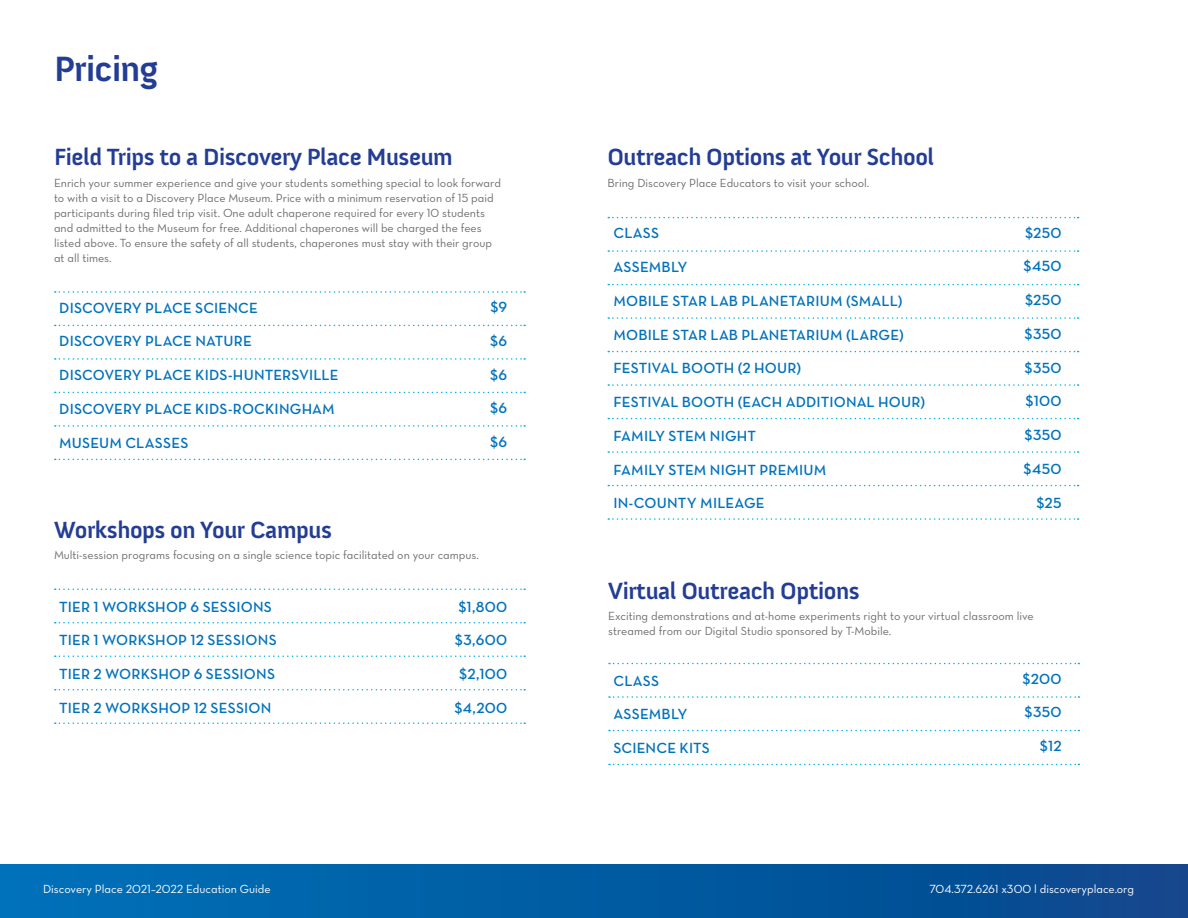
<style>
.page{position:relative;width:1188px;height:918px;background:#fff}
.page>*{position:absolute;margin:0;border:0;box-sizing:border-box;transform-origin:0 0}
.t1{font:700 36px "Anivers";letter-spacing:-.02em;color:#243d94}
.t2{font:700 24px "Anivers";letter-spacing:-.02em;color:#243d94}
.t3{font:15px "Neutra Text Demi Alt";letter-spacing:.01em;color:#0072bc}
.t4{font:12px/15px "Neutra Text Book Alt";color:#6d6e71}
.t5{font:12px "Neutra Text Book Alt";color:#fff}
</style>
<div class="page">
<div style="left:0;top:864px;width:1188px;height:54px;background:linear-gradient(to right,#0071b9,#09468c)"></div>
<svg style="left:609px;top:696px;width:470px;height:2px"></svg>
<svg style="left:609px;top:730px;width:470px;height:1px"></svg>
<svg style="left:609px;top:764px;width:470px;height:1px"></svg>
<svg style="left:609px;top:663px;width:470px;height:1px"></svg>
<svg style="left:608px;top:250px;width:471px;height:2px"></svg>
<svg style="left:608px;top:351px;width:471px;height:1px"></svg>
<svg style="left:608px;top:451px;width:471px;height:2px"></svg>
<svg style="left:608px;top:518px;width:471px;height:2px"></svg>
<svg style="left:608px;top:284px;width:471px;height:1px"></svg>
<svg style="left:608px;top:384px;width:471px;height:2px"></svg>
<svg style="left:608px;top:485px;width:471px;height:1px"></svg>
<svg style="left:608px;top:217px;width:471px;height:1px"></svg>
<svg style="left:608px;top:317px;width:471px;height:2px"></svg>
<svg style="left:608px;top:418px;width:471px;height:1px"></svg>
<svg style="left:55px;top:722px;width:470px;height:2px"></svg>
<svg style="left:55px;top:622px;width:470px;height:1px"></svg>
<svg style="left:55px;top:655px;width:470px;height:2px"></svg>
<svg style="left:55px;top:588px;width:470px;height:2px"></svg>
<svg style="left:55px;top:689px;width:470px;height:1px"></svg>
<svg style="left:55px;top:325px;width:470px;height:1px"></svg>
<svg style="left:55px;top:425px;width:470px;height:2px"></svg>
<svg style="left:55px;top:358px;width:470px;height:2px"></svg>
<svg style="left:55px;top:459px;width:470px;height:1px"></svg>
<svg style="left:55px;top:291px;width:470px;height:2px"></svg>
<svg style="left:55px;top:392px;width:470px;height:1px"></svg>
<h1 class="t1" style="left:54px;top:49px;width:106px">Pricing</h1>
<h2 class="t2" style="left:54px;top:144px;width:400px">Field Trips to a Discovery Place Museum</h2>
<p class="t4" style="left:54px;top:175px;width:449px">Enrich your summer experience and give your students something special to look forward to with a visit to a Discovery Place Museum. Price with a minimum reservation of 15 paid participants during filed trip visit. One adult chaperone required for every 10 students and admitted to the Museum for free. Additional chaperones will be charged the fees listed above. To ensure the safety of all students, chaperones must stay with their group at all times.</p>
<p class="t3" style="left:59px;top:298px;width:200px">DISCOVERY PLACE SCIENCE</p>
<p class="t3" style="left:59px;top:332px;width:194px">DISCOVERY PLACE NATURE</p>
<p class="t3" style="left:59px;top:366px;width:281px">DISCOVERY PLACE KIDS-HUNTERSVILLE</p>
<p class="t3" style="left:59px;top:400px;width:277px">DISCOVERY PLACE KIDS-ROCKINGHAM</p>
<p class="t3" style="left:59px;top:433px;width:131px">MUSEUM CLASSES</p>
<p class="t3" style="left:491px;top:298px;width:18px">$9</p>
<p class="t3" style="left:490px;top:332px;width:19px">$6</p>
<p class="t3" style="left:490px;top:365px;width:19px">$6</p>
<p class="t3" style="left:490px;top:399px;width:19px">$6</p>
<p class="t3" style="left:490px;top:433px;width:19px">$6</p>
<h2 class="t2" style="left:54px;top:517px;width:279px">Workshops on Your Campus</h2>
<p class="t4" style="left:54px;top:547px;width:426px">Multi-session programs focusing on a single science topic facilitated on your campus.</p>
<p class="t3" style="left:59px;top:597px;width:214px">TIER 1 WORKSHOP 6 SESSIONS</p>
<p class="t3" style="left:59px;top:631px;width:219px">TIER 1 WORKSHOP 12 SESSIONS</p>
<p class="t3" style="left:59px;top:665px;width:217px">TIER 2 WORKSHOP 6 SESSIONS</p>
<p class="t3" style="left:59px;top:699px;width:214px">TIER 2 WORKSHOP 12 SESSION</p>
<p class="t3" style="left:458px;top:597px;width:50px">$1,800</p>
<p class="t3" style="left:455px;top:631px;width:54px">$3,600</p>
<p class="t3" style="left:459px;top:665px;width:50px">$2,100</p>
<p class="t3" style="left:454px;top:699px;width:55px">$4,200</p>
<h2 class="t2" style="left:608px;top:144px;width:328px">Outreach Options at Your School</h2>
<p class="t4" style="left:608px;top:175px;width:263px">Bring Discovery Place Educators to visit your school.</p>
<p class="t3" style="left:614px;top:224px;width:47px">CLASS</p>
<p class="t3" style="left:614px;top:258px;width:76px">ASSEMBLY</p>
<p class="t3" style="left:614px;top:292px;width:290px">MOBILE STAR LAB PLANETARIUM (SMALL)</p>
<p class="t3" style="left:614px;top:325px;width:292px">MOBILE STAR LAB PLANETARIUM (LARGE)</p>
<p class="t3" style="left:614px;top:359px;width:189px">FESTIVAL BOOTH (2 HOUR)</p>
<p class="t3" style="left:614px;top:393px;width:313px">FESTIVAL BOOTH (EACH ADDITIONAL HOUR)</p>
<p class="t3" style="left:614px;top:427px;width:144px">FAMILY STEM NIGHT</p>
<p class="t3" style="left:614px;top:460px;width:214px">FAMILY STEM NIGHT PREMIUM</p>
<p class="t3" style="left:614px;top:494px;width:153px">IN-COUNTY MILEAGE</p>
<h2 class="t2" style="left:608px;top:578px;width:253px">Virtual Outreach Options</h2>
<p class="t3" style="left:1025px;top:223px;width:38px">$250</p>
<p class="t3" style="left:1024px;top:257px;width:39px">$450</p>
<p class="t3" style="left:1025px;top:291px;width:38px">$250</p>
<p class="t3" style="left:1025px;top:325px;width:39px">$350</p>
<p class="t3" style="left:1025px;top:358px;width:39px">$350</p>
<p class="t3" style="left:1026px;top:392px;width:38px">$100</p>
<p class="t3" style="left:1025px;top:426px;width:39px">$350</p>
<p class="t3" style="left:1024px;top:460px;width:39px">$450</p>
<p class="t3" style="left:1037px;top:493px;width:27px">$25</p>
<p class="t4" style="left:608px;top:609px;width:427px">Exciting demonstrations and at-home experiments right to your virtual classroom live streamed from our Digital Studio sponsored by T-Mobile.</p>
<p class="t3" style="left:614px;top:671px;width:47px">CLASS</p>
<p class="t3" style="left:614px;top:705px;width:76px">ASSEMBLY</p>
<p class="t3" style="left:614px;top:739px;width:98px">SCIENCE KITS</p>
<p class="t3" style="left:1023px;top:669px;width:40px">$200</p>
<p class="t3" style="left:1024px;top:703px;width:39px">$350</p>
<p class="t3" style="left:1040px;top:737px;width:23px">$12</p>
<p class="t5" style="left:43px;top:882px;width:229px">Discovery Place 2021–2022 Education Guide</p>
<p class="t5" style="left:929px;top:882px;width:206px">704.372.6261 x300 l discoveryplace.org</p>
</div>
